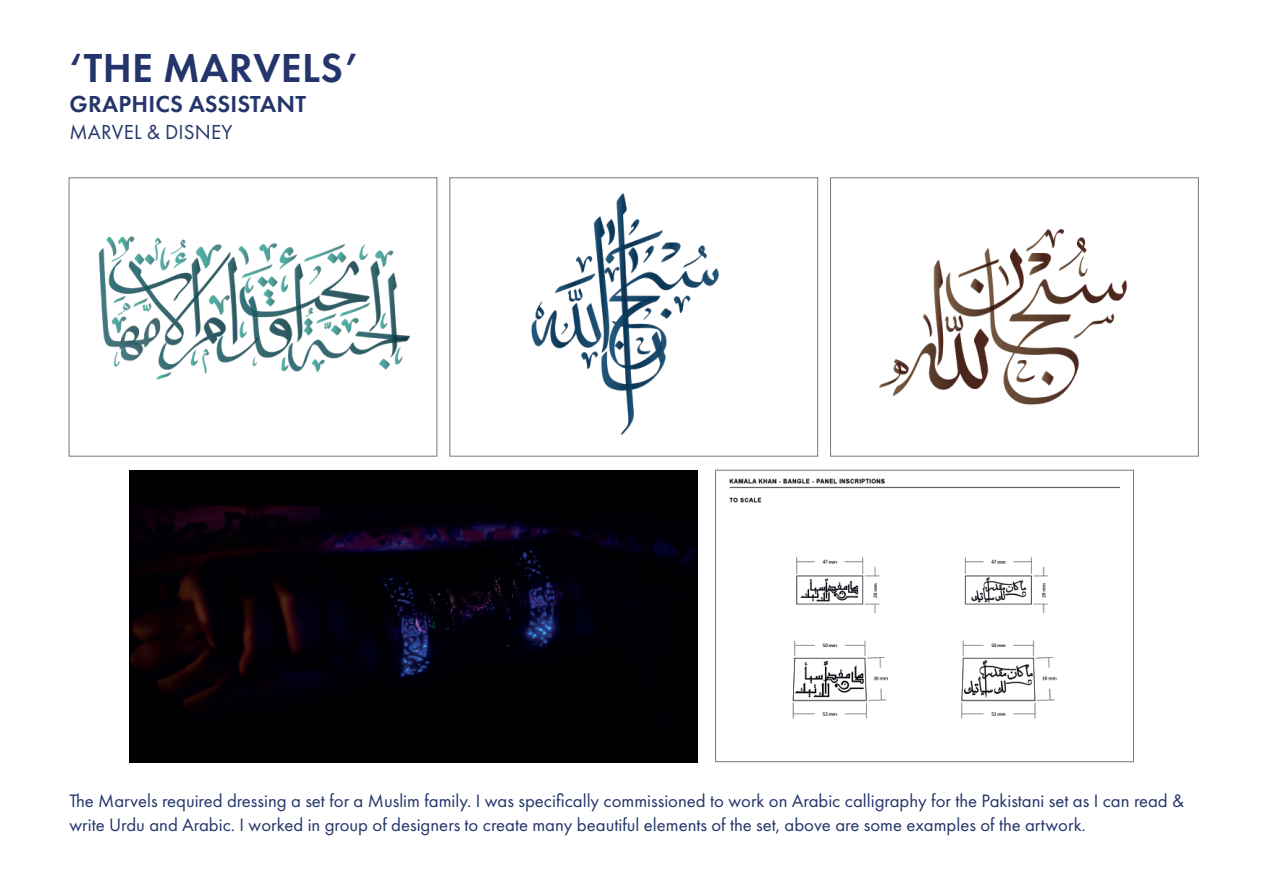
<style>
.page{position:relative;width:1263px;height:893px;background:#fff}
.page>*{position:absolute;margin:0;border:0;box-sizing:border-box;transform-origin:0 0}
.t1{font:600 42px "Futura PT";letter-spacing:.01em;color:#23356a}
.t2{font:600 24px "Futura PT";letter-spacing:.01em;color:#23356a}
.t3{font:21px "Futura PT";letter-spacing:.01em;color:#23356a}
.t4{font:18.75px/24px "Futura PT";color:#23356a}
</style>
<div class="page">
<img style="left:68px;top:178px;width:651px;height:278px">
<img style="left:818px;top:178px;width:309px;height:278px">
<div style="left:69px;top:177px;width:368px;height:280px;border:1px solid #777a7c"></div>
<div style="left:449px;top:177px;width:369px;height:280px;border:1px solid #777a7c"></div>
<div style="left:830px;top:177px;width:369px;height:280px;border:1px solid #777a7c"></div>
<img style="left:129px;top:470px;width:569px;height:292px">
<img style="left:729px;top:478px;width:392px;height:241px">
<div style="left:715px;top:470px;width:419px;height:292px;border:1px solid #777a7c"></div>
<div style="left:806px;top:522px;width:226px;height:15px;background:#fff"></div>
<h1 class="t1" style="left:69px;top:41px;width:290px">‘THE MARVELS’</h1>
<p class="t2" style="left:70px;top:89px;width:238px">GRAPHICS ASSISTANT</p>
<p class="t3" style="left:70px;top:119px;width:165px">MARVEL &amp; DISNEY</p>
<p class="t4" style="left:70px;top:789px;width:1116px">The Marvels required dressing a set for a Muslim family. I was specifically commissioned to work on Arabic calligraphy for the Pakistani set as I can read &amp; write Urdu and Arabic. I worked in group of designers to create many beautiful elements of the set, above are some examples of the artwork.</p>
</div>
